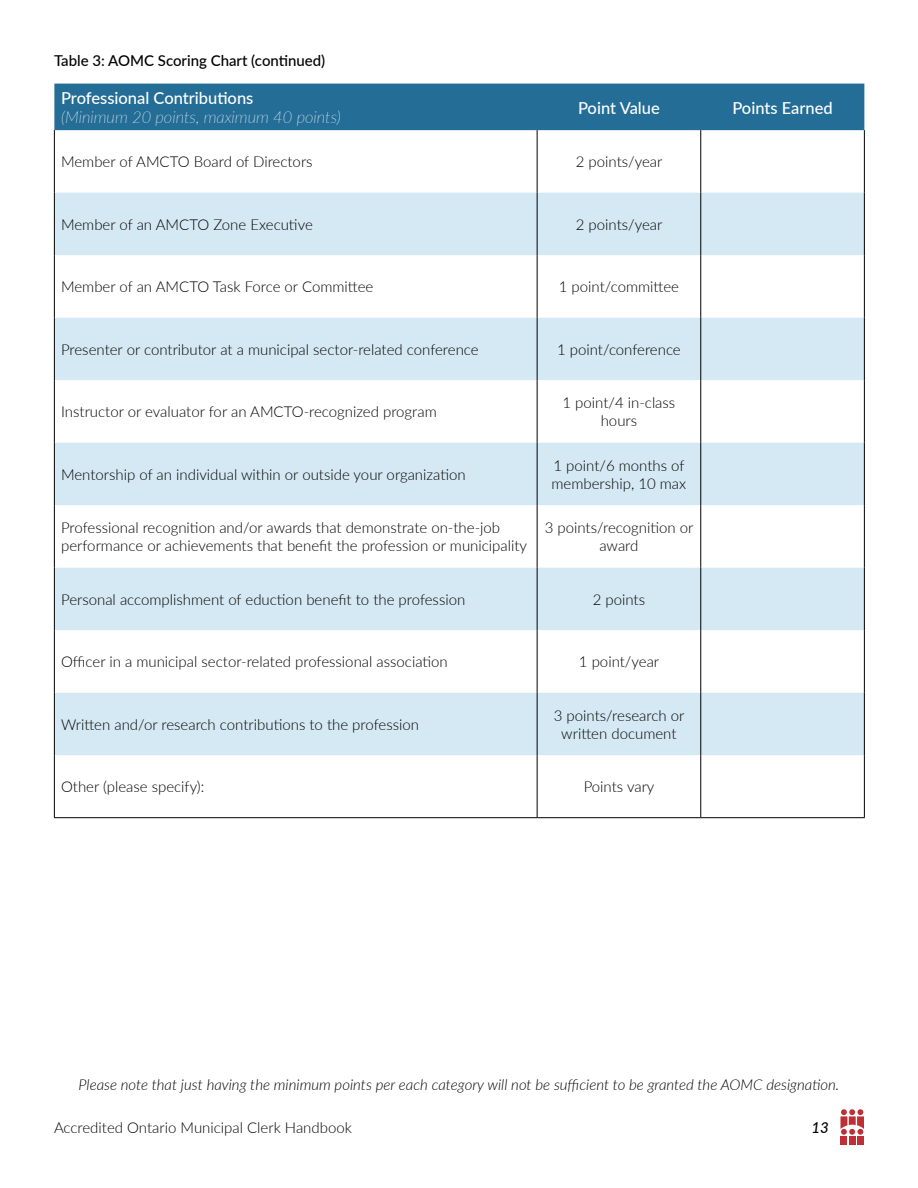
<style>
.page{position:relative;width:918px;height:1188px;background:#fff}
.page>*{position:absolute;margin:0;border:0;box-sizing:border-box;transform-origin:0 0}
.t1{font:500 16.5px "Lato";color:#fff}
.t2{font:italic 100 16.5px "Lato";color:#fff}
.t3{font:300 15px/18px "Lato";color:#000;text-align:center}
.t4{font:italic 300 15px "Lato";color:#000}
.t5{font:500 15px "Lato";color:#000}
.t6{font:italic 500 15px "Lato";color:#000}
</style>
<div class="page">
<div style="left:840px;top:1136px;width:7px;height:9px;background:#bf2f37"></div>
<div style="left:849px;top:1136px;width:7px;height:9px;background:#bf2f37"></div>
<div style="left:857px;top:1136px;width:7px;height:9px;background:#bf2f37"></div>
<svg style="left:840px;top:1109px;width:24px;height:26px"></svg>
<div style="left:54px;top:84px;width:810px;height:46px;background:#246d96"></div>
<svg style="left:55px;top:193px;width:809px;height:562px;fill:#d5e9f4"></svg>
<hr style="left:54px;top:130px;width:1px;height:63px;background:#000">
<hr style="left:537px;top:130px;width:1px;height:63px;background:#000">
<hr style="left:700px;top:130px;width:1px;height:63px;background:#000">
<hr style="left:864px;top:130px;width:1px;height:63px;background:#000">
<hr style="left:54px;top:193px;width:1px;height:62px;background:#000">
<hr style="left:537px;top:193px;width:1px;height:62px;background:#000">
<hr style="left:700px;top:193px;width:1px;height:62px;background:#000">
<hr style="left:864px;top:193px;width:1px;height:62px;background:#000">
<hr style="left:54px;top:255px;width:1px;height:63px;background:#000">
<hr style="left:537px;top:255px;width:1px;height:63px;background:#000">
<hr style="left:700px;top:255px;width:1px;height:63px;background:#000">
<hr style="left:864px;top:255px;width:1px;height:63px;background:#000">
<hr style="left:54px;top:318px;width:1px;height:62px;background:#000">
<hr style="left:537px;top:318px;width:1px;height:62px;background:#000">
<hr style="left:700px;top:318px;width:1px;height:62px;background:#000">
<hr style="left:864px;top:318px;width:1px;height:62px;background:#000">
<hr style="left:54px;top:380px;width:1px;height:63px;background:#000">
<hr style="left:537px;top:380px;width:1px;height:63px;background:#000">
<hr style="left:700px;top:380px;width:1px;height:63px;background:#000">
<hr style="left:864px;top:380px;width:1px;height:63px;background:#000">
<hr style="left:54px;top:443px;width:1px;height:62px;background:#000">
<hr style="left:537px;top:443px;width:1px;height:62px;background:#000">
<hr style="left:700px;top:443px;width:1px;height:62px;background:#000">
<hr style="left:864px;top:443px;width:1px;height:62px;background:#000">
<hr style="left:54px;top:505px;width:1px;height:63px;background:#000">
<hr style="left:537px;top:505px;width:1px;height:63px;background:#000">
<hr style="left:700px;top:505px;width:1px;height:63px;background:#000">
<hr style="left:864px;top:505px;width:1px;height:63px;background:#000">
<hr style="left:54px;top:568px;width:1px;height:62px;background:#000">
<hr style="left:537px;top:568px;width:1px;height:62px;background:#000">
<hr style="left:700px;top:568px;width:1px;height:62px;background:#000">
<hr style="left:864px;top:568px;width:1px;height:62px;background:#000">
<hr style="left:54px;top:630px;width:1px;height:63px;background:#000">
<hr style="left:537px;top:630px;width:1px;height:63px;background:#000">
<hr style="left:700px;top:630px;width:1px;height:63px;background:#000">
<hr style="left:864px;top:630px;width:1px;height:63px;background:#000">
<hr style="left:54px;top:693px;width:1px;height:62px;background:#000">
<hr style="left:537px;top:693px;width:1px;height:62px;background:#000">
<hr style="left:700px;top:693px;width:1px;height:62px;background:#000">
<hr style="left:864px;top:693px;width:1px;height:62px;background:#000">
<hr style="left:54px;top:755px;width:1px;height:62px;background:#000">
<hr style="left:537px;top:755px;width:1px;height:62px;background:#000">
<hr style="left:700px;top:755px;width:1px;height:62px;background:#000">
<hr style="left:864px;top:755px;width:1px;height:62px;background:#000">
<hr style="left:54px;top:817px;width:483px;height:1px;background:#000">
<hr style="left:537px;top:817px;width:164px;height:1px;background:#000">
<hr style="left:701px;top:817px;width:164px;height:1px;background:#000">
<p class="t5" style="left:54px;top:50px;width:273px">Table 3: AOMC Scoring Chart (continued)</p>
<p class="t1" style="left:61px;top:86px;width:194px">Professional Contributions</p>
<p class="t2" style="left:61px;top:106px;width:281px">(Minimum 20 points, maximum 40 points)</p>
<p class="t1" style="left:578px;top:96px;width:83px">Point Value</p>
<p class="t1" style="left:732px;top:96px;width:102px">Points Earned</p>
<p class="t3" style="left:61px;top:153px;width:253px">Member of AMCTO Board of Directors</p>
<p class="t3" style="left:576px;top:153px;width:88px">2 points/year</p>
<p class="t3" style="left:61px;top:215px;width:253px">Member of an AMCTO Zone Executive</p>
<p class="t3" style="left:576px;top:215px;width:88px">2 points/year</p>
<p class="t3" style="left:61px;top:278px;width:314px">Member of an AMCTO Task Force or Committee</p>
<p class="t3" style="left:559px;top:278px;width:122px">1 point/committee</p>
<p class="t3" style="left:61px;top:340px;width:419px">Presenter or contributor at a municipal sector-related conference</p>
<p class="t3" style="left:557px;top:340px;width:125px">1 point/conference</p>
<p class="t3" style="left:61px;top:403px;width:377px">Instructor or evaluator for an AMCTO-recognized program</p>
<p class="t3" style="left:563px;top:394px;width:114px">1 point/4 in-class hours</p>
<p class="t3" style="left:61px;top:465px;width:406px">Mentorship of an individual within or outside your organization</p>
<p class="t3" style="left:552px;top:456px;width:136px;text-align:left">1 point/6 months of membership, 10 max</p>
<p class="t3" style="left:61px;top:519px;width:467px;text-align:left">Professional recognition and/or awards that demonstrate on-the-job performance or achievements that benefit the profession or municipality</p>
<p class="t3" style="left:545px;top:519px;width:150px">3 points/recognition or award</p>
<p class="t3" style="left:61px;top:590px;width:406px">Personal accomplishment of eduction benefit to the profession</p>
<p class="t3" style="left:593px;top:590px;width:54px">2 points</p>
<p class="t3" style="left:61px;top:653px;width:388px">Officer in a municipal sector-related professional association</p>
<p class="t3" style="left:579px;top:653px;width:82px">1 point/year</p>
<p class="t3" style="left:61px;top:715px;width:359px">Written and/or research contributions to the profession</p>
<p class="t3" style="left:554px;top:706px;width:132px">3 points/research or written document</p>
<p class="t3" style="left:61px;top:778px;width:145px">Other (please specify):</p>
<p class="t3" style="left:584px;top:778px;width:72px">Points vary</p>
<p class="t4" style="left:79px;top:1074px;width:762px">Please note that just having the minimum points per each category will not be sufficient to be granted the AOMC designation.</p>
<p class="t3" style="left:54px;top:1118px;width:299px">Accredited Ontario Municipal Clerk Handbook</p>
<p class="t6" style="left:812px;top:1117px;width:19px">13</p>
</div>
